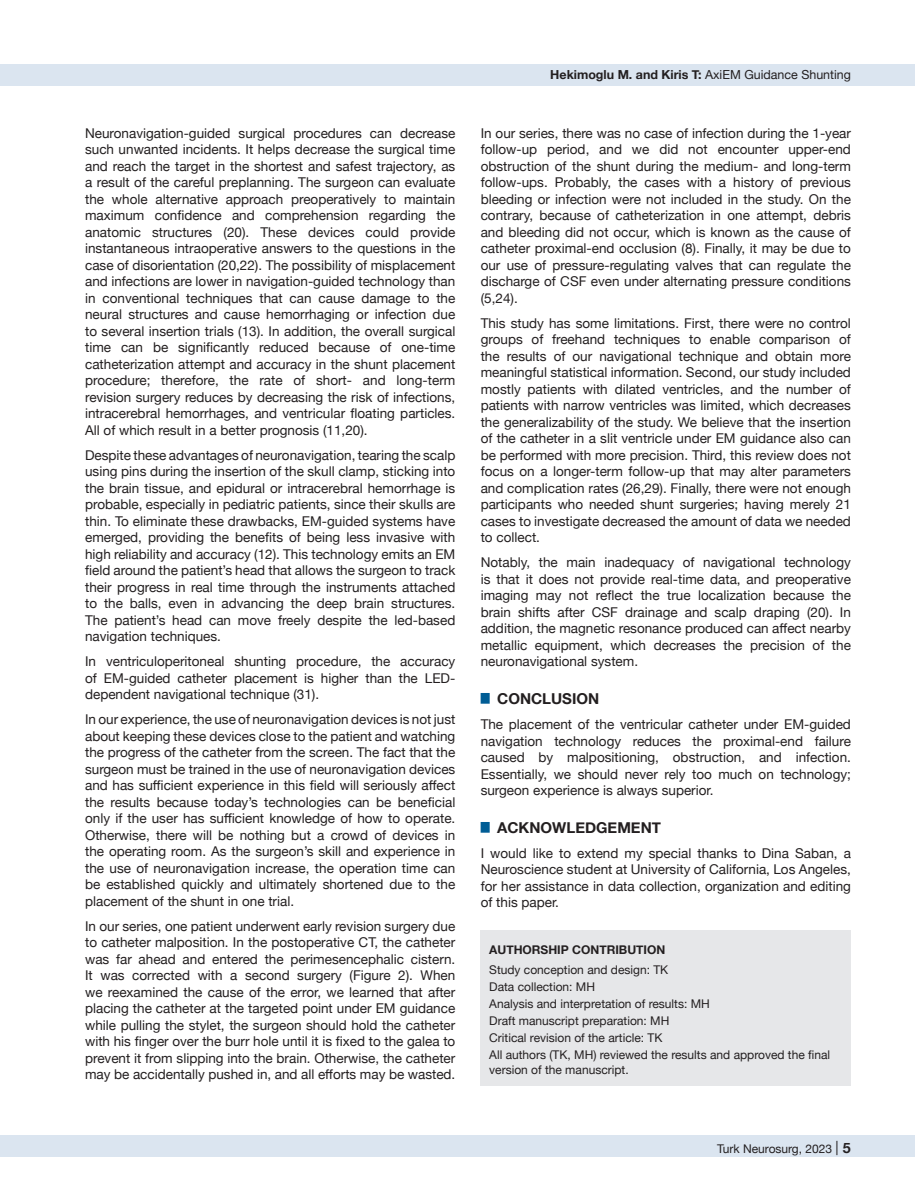
<style>
.page{position:relative;width:915px;height:1191px;background:#fff}
.page>*{position:absolute;margin:0;border:0;box-sizing:border-box;transform-origin:0 0}
.t1{font:700 15px "Helvetica Neue";color:#231f20}
.t2{font:13.5px/16.5px "Helvetica Neue";color:#231f20;text-align:justify}
.t3{font:700 12.45px "Helvetica Neue";color:#231f20}
.t4{font:12px/17.1px "Helvetica Neue";color:#231f20}
.t5{font:700 12px "Helvetica Neue";color:#231f20}
.s1{font-weight:400}
.s2{font-size:14.25px}
.s3{font-weight:700;font-size:14.25px}
</style>
<div class="page">
<div style="left:0;top:1135px;width:914px;height:22px;background:#dbe5f0"></div>
<div style="left:0;top:64px;width:914px;height:21px;background:#dbe5f0"></div>
<div style="left:480px;top:930px;width:370px;height:156px;background:#e6e7e9"></div>
<p class="t2" style="left:85px;top:125px;width:371px">Neuronavigation-guided surgical procedures can decrease such unwanted incidents. It helps decrease the surgical time and reach the target in the shortest and safest trajectory, as a result of the careful preplanning. The surgeon can evaluate the whole alternative approach preoperatively to maintain maximum confidence and comprehension regarding the anatomic structures (20). These devices could provide instantaneous intraoperative answers to the questions in the case of disorientation (20,22). The possibility of misplacement and infections are lower in navigation-guided technology than in conventional techniques that can cause damage to the neural structures and cause hemorrhaging or infection due to several insertion trials (13). In addition, the overall surgical time can be significantly reduced because of one-time catheterization attempt and accuracy in the shunt placement procedure; therefore, the rate of short- and long-term revision surgery reduces by decreasing the risk of infections, intracerebral hemorrhages, and ventricular floating particles.<br>All of which result in a better prognosis (11,20).</p>
<p class="t2" style="left:85px;top:447px;width:371px">Despite these advantages of neuronavigation, tearing the scalp using pins during the insertion of the skull clamp, sticking into the brain tissue, and epidural or intracerebral hemorrhage is probable, especially in pediatric patients, since their skulls are thin. To eliminate these drawbacks, EM-guided systems have emerged, providing the benefits of being less invasive with high reliability and accuracy (12). This technology emits an EM field around the patient’s head that allows the surgeon to track their progress in real time through the instruments attached to the balls, even in advancing the deep brain structures.<br>The patient’s head can move freely despite the led-based navigation techniques.</p>
<p class="t2" style="left:85px;top:654px;width:371px">In ventriculoperitoneal shunting procedure, the accuracy of EM-guided catheter placement is higher than the LED&shy;dependent navigational technique (31).</p>
<p class="t2" style="left:85px;top:712px;width:371px">In our experience, the use of neuronavigation devices is not just about keeping these devices close to the patient and watching the progress of the catheter from the screen. The fact that the surgeon must be trained in the use of neuronavigation devices and has sufficient experience in this field will seriously affect the results because today’s technologies can be beneficial only if the user has sufficient knowledge of how to operate.<br>Otherwise, there will be nothing but a crowd of devices in the operating room. As the surgeon’s skill and experience in the use of neuronavigation increase, the operation time can be established quickly and ultimately shortened due to the placement of the shunt in one trial.</p>
<p class="t2" style="left:85px;top:918px;width:371px">In our series, one patient underwent early revision surgery due to catheter malposition. In the postoperative CT, the catheter was far ahead and entered the perimesencephalic cistern.<br>It was corrected with a second surgery (Figure 2). When we reexamined the cause of the error, we learned that after placing the catheter at the targeted point under EM guidance while pulling the stylet, the surgeon should hold the catheter with his finger over the burr hole until it is fixed to the galea to prevent it from slipping into the brain. Otherwise, the catheter may be accidentally pushed in, and all efforts may be wasted.</p>
<p class="t3" style="left:550px;top:65px;width:302px">Hekimoglu M. and Kiris T: <span class="s1">AxiEM Guidance Shunting</span></p>
<p class="t2" style="left:480px;top:125px;width:371px">In our series, there was no case of infection during the 1-year follow-up period, and we did not encounter upper-end obstruction of the shunt during the medium- and long-term follow-ups. Probably, the cases with a history of previous bleeding or infection were not included in the study. On the contrary, because of catheterization in one attempt, debris and bleeding did not occur, which is known as the cause of catheter proximal-end occlusion (8). Finally, it may be due to our use of pressure-regulating valves that can regulate the discharge of CSF even under alternating pressure conditions (5,24).</p>
<p class="t2" style="left:480px;top:315px;width:371px">This study has some limitations. First, there were no control groups of freehand techniques to enable comparison of the results of our navigational technique and obtain more meaningful statistical information. Second, our study included mostly patients with dilated ventricles, and the number of patients with narrow ventricles was limited, which decreases the generalizability of the study. We believe that the insertion of the catheter in a slit ventricle under EM guidance also can be performed with more precision. Third, this review does not focus on a longer-term follow-up that may alter parameters and complication rates (26,29). Finally, there were not enough participants who needed shunt surgeries; having merely 21 cases to investigate decreased the amount of data we needed to collect.</p>
<p class="t2" style="left:480px;top:555px;width:371px">Notably, the main inadequacy of navigational technology is that it does not provide real-time data, and preoperative imaging may not reflect the true localization because the brain shifts after CSF drainage and scalp draping (20). In addition, the magnetic resonance produced can affect nearby metallic equipment, which decreases the precision of the neuronavigational system.</p>
<p class="t1" style="left:480px;top:687px;width:120px"><sup>█</sup> CONCLUSION</p>
<p class="t2" style="left:480px;top:717px;width:371px">The placement of the ventricular catheter under EM-guided navigation technology reduces the proximal-end failure caused by malpositioning, obstruction, and infection.<br>Essentially, we should never rely too much on technology; surgeon experience is always superior.</p>
<p class="t1" style="left:480px;top:815px;width:182px"><sup>█</sup> ACKNOWLEDGEMENT</p>
<p class="t2" style="left:480px;top:845px;width:371px">I would like to extend my special thanks to Dina Saban, a Neuroscience student at University of California, Los Angeles, for her assistance in data collection, organization and editing of this paper.</p>
<p class="t5" style="left:489px;top:940px;width:177px">AUTHORSHIP CONTRIBUTION</p>
<p class="t4" style="left:489px;top:961px;width:342px">Study conception and design: TK<br>Data collection: MH<br>Analysis and interpretation of results: MH<br>Draft manuscript preparation: MH<br>Critical revision of the article: TK<br>All authors (TK, MH) reviewed the results and approved the final</p>
<p class="t4" style="left:489px;top:1062px;width:141px">version of the manuscript.</p>
<p class="t4" style="left:716px;top:1141px;width:156px">Turk Neurosurg, 2023 <span class="s2">|</span> <span class="s3">5 5</span></p>
</div>
